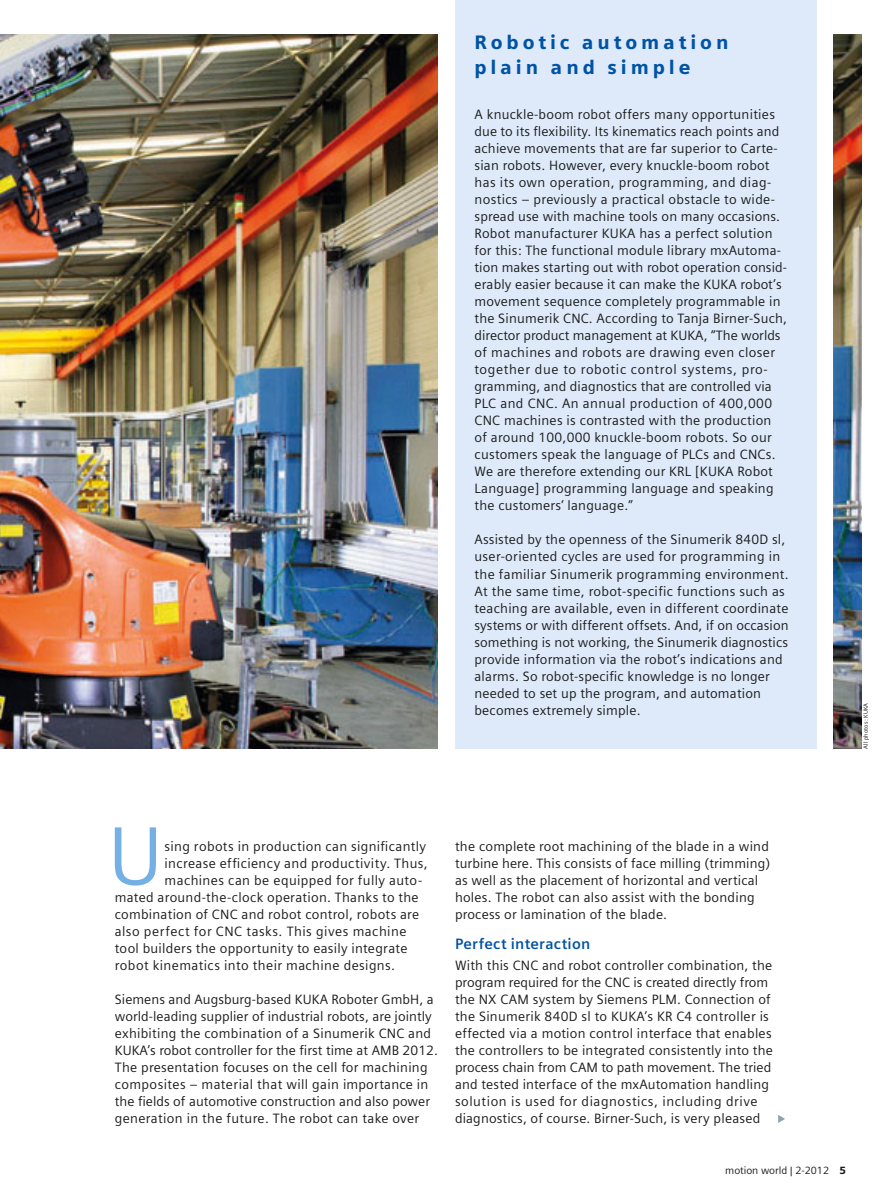
<style>
.page{position:relative;width:893px;height:1191px;background:#fff}
.page>*{position:absolute;margin:0;border:0;box-sizing:border-box;transform-origin:0 0}
.t1{font:82.8px "Siemens Sans";color:#75b0e4}
.t2{font:900 19.5px/25.5px "Siemens Sans";letter-spacing:.2em;color:#0053a4}
.t3{font:700 15px "Siemens Sans";letter-spacing:.02em;color:#0053a4}
.t4{font:13.5px/17px "Siemens Sans";letter-spacing:.015em;color:#1a1a19}
.t5{font:13.5px "Siemens Sans";letter-spacing:.035em;color:#1a1a19}
.t6{font:10.5px "Siemens Sans";color:#1a1a19}
.t7{font:6px "Siemens Sans";letter-spacing:.015em;color:#1a1a19}
.s1{font-weight:900}
</style>
<div class="page">
<img style="left:0;top:34px;width:438px;height:714px">
<img style="left:833px;top:34px;width:28px;height:714px">
<div style="left:455px;top:0;width:361px;height:748px;background:#deeafa"></div>
<svg style="left:778px;top:1115px;width:7px;height:8px"></svg>
<h2 class="t2" style="left:474px;top:31px;width:255px">Robotic automation plain and simple</h2>
<p class="t4" style="left:474px;top:107px;width:314px">A knuckle-boom robot offers many opportunities due to its flexibility. Its kinematics reach points and achieve movements that are far superior to Carte&shy;sian robots. However, every knuckle-boom robot has its own operation, programming, and diag&shy;nostics – previously a practical obstacle to wide&shy;spread use with machine tools on many occasions.<br>Robot manufacturer KUKA has a perfect solution for this: The functional module library mxAutoma&shy;tion makes starting out with robot operation consid&shy;erably easier because it can make the KUKA robot’s movement sequence completely programmable in the Sinumerik CNC. According to Tanja Birner-Such, director product management at KUKA, “The worlds of machines and robots are drawing even closer together due to robotic control systems, pro&shy;gramming, and diagnostics that are controlled via PLC and CNC. An annual production of 400,000<br>CNC machines is contrasted with the production of around 100,000 knuckle-boom robots. So our customers speak the language of PLCs and CNCs.<br>We are therefore extending our KRL [KUKA Robot Language] programming language and speaking the customers’ language.”</p>
<p class="t4" style="left:474px;top:532px;width:316px">Assisted by the openness of the Sinumerik 840D sl, user-oriented cycles are used for programming in the familiar Sinumerik programming environment.<br>At the same time, robot-specific functions such as teaching are available, even in different coordinate systems or with different offsets. And, if on occasion something is not working, the Sinumerik diagnostics provide information via the robot’s indications and alarms. So robot-specific knowledge is no longer needed to set up the program, and automation becomes extremely simple.</p>
<p class="t7" style="left:863px;top:748px;width:47px;rotate:-90deg">All photos: KUKA</p>
<h1 class="t1" style="left:108px;top:816px;width:57px">U</h1>
<p class="t4" style="left:165px;top:838px;width:263px">sing robots in production can significantly</p>
<p class="t4" style="left:165px;top:855px;width:264px">increase efficiency and productivity. Thus,</p>
<p class="t4" style="left:165px;top:872px;width:259px">machines can be equipped for fully auto-</p>
<p class="t4" style="left:115px;top:889px;width:305px">mated around-the-clock operation. Thanks to the</p>
<p class="t4" style="left:115px;top:906px;width:306px">combination of CNC and robot control, robots are</p>
<p class="t5" style="left:115px;top:924px;width:293px">also perfect for CNC tasks. This gives machine</p>
<p class="t4" style="left:115px;top:940px;width:294px">tool builders the opportunity to easily integrate</p>
<p class="t4" style="left:115px;top:957px;width:282px">robot kinematics into their machine designs.</p>
<p class="t4" style="left:115px;top:991px;width:325px">Siemens and Augsburg-based KUKA Roboter GmbH, a world-leading supplier of industrial robots, are jointly exhibiting the combination of a Sinumerik CNC and KUKA’s robot controller for the first time at AMB 2012.<br>The presentation focuses on the cell for machining composites – material that will gain importance in the fields of automotive construction and also power generation in the future. The robot can take over</p>
<p class="t4" style="left:455px;top:838px;width:317px">the complete root machining of the blade in a wind turbine here. This consists of face milling (trimming) as well as the placement of horizontal and vertical holes. The robot can also assist with the bonding process or lamination of the blade.</p>
<p class="t3" style="left:455px;top:936px;width:137px">Perfect interaction</p>
<p class="t4" style="left:455px;top:957px;width:319px">With this CNC and robot controller combination, the program required for the CNC is created directly from the NX CAM system by Siemens PLM. Connection of the Sinumerik 840D sl to KUKA’s KR C4 controller is effected via a motion control interface that enables the controllers to be integrated consistently into the process chain from CAM to path movement. The tried and tested interface of the mxAutomation handling solution is used for diagnostics, including drive dia gnostics, of course. Birner-Such, is very pleased</p>
<p class="t6" style="left:725px;top:1165px;width:122px">motion world | 2-2012 <span class="s1">5</span></p>
</div>
